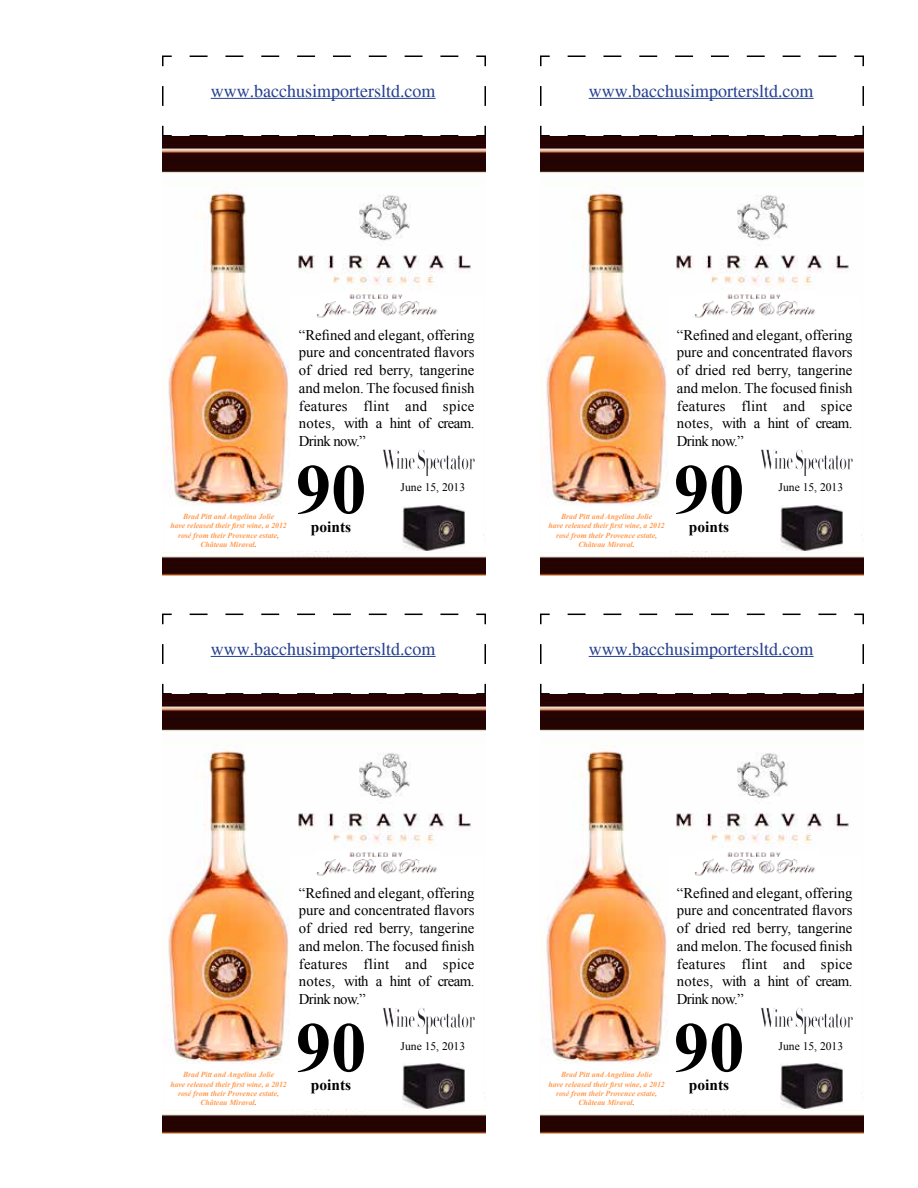
<style>
.page{position:relative;width:918px;height:1188px;background:#fff}
.page>*{position:absolute;margin:0;border:0;box-sizing:border-box;transform-origin:0 0}
.t1{font:700 70.8px "Times New Roman";color:#000}
.t2{font:18px "Times";color:#25408f}
.t3{font:700 15.45px "Times New Roman";color:#000}
.t4{font:14.85px/17.7px "Times New Roman";letter-spacing:.02em;color:#000;text-align:justify}
.t5{font:11.55px "Times New Roman";color:#000}
.t6{font:italic 700 7.65px/9.3px "Times New Roman";color:#ff984a;text-align:center}
.s1{color:#e75d2f}
</style>
<div class="page">
<svg style="left:162px;top:55px;width:324px;height:81px"></svg>
<hr style="left:211px;top:98px;width:225px;height:1px;background:#25408f">
<img style="left:162px;top:136px;width:324px;height:440px">
<div style="left:290px;top:297px;width:193px;height:254px;background:#fff"></div>
<div style="left:164px;top:506px;width:193px;height:45px;background:#fff"></div>
<img style="left:418px;top:450px;width:29px;height:7px">
<img style="left:402px;top:505px;width:63px;height:46px">
<img style="left:316px;top:293px;width:124px;height:25px">
<svg style="left:540px;top:55px;width:324px;height:81px"></svg>
<hr style="left:589px;top:98px;width:225px;height:1px;background:#25408f">
<img style="left:540px;top:136px;width:324px;height:440px">
<div style="left:668px;top:297px;width:193px;height:254px;background:#fff"></div>
<div style="left:542px;top:506px;width:193px;height:45px;background:#fff"></div>
<img style="left:796px;top:450px;width:29px;height:7px">
<img style="left:780px;top:505px;width:63px;height:46px">
<img style="left:694px;top:293px;width:124px;height:25px">
<svg style="left:162px;top:613px;width:324px;height:82px"></svg>
<hr style="left:211px;top:656px;width:225px;height:1px;background:#25408f">
<img style="left:162px;top:695px;width:324px;height:439px">
<div style="left:290px;top:855px;width:193px;height:254px;background:#fff"></div>
<div style="left:164px;top:1064px;width:193px;height:45px;background:#fff"></div>
<img style="left:418px;top:1007px;width:29px;height:8px">
<img style="left:402px;top:1063px;width:63px;height:46px">
<img style="left:316px;top:851px;width:124px;height:25px">
<svg style="left:540px;top:613px;width:324px;height:82px"></svg>
<hr style="left:589px;top:656px;width:225px;height:1px;background:#25408f">
<img style="left:540px;top:695px;width:324px;height:439px">
<div style="left:668px;top:855px;width:193px;height:254px;background:#fff"></div>
<div style="left:542px;top:1064px;width:193px;height:45px;background:#fff"></div>
<img style="left:796px;top:1007px;width:29px;height:8px">
<img style="left:780px;top:1063px;width:63px;height:46px">
<img style="left:694px;top:851px;width:124px;height:25px">
<p class="t2" style="left:211px;top:80px;width:226px">www.bacchusimportersltd.com</p>
<p class="t2" style="left:589px;top:80px;width:226px">www.bacchusimportersltd.com</p>
<p class="t6" style="left:170px;top:512px;width:118px">Brad Pitt and Angelina Jolie<br>have released their first wine, a 2012 rosé from their Provence estate,<br>Château Miraval<span class="s1">.</span></p>
<p class="t4" style="left:299px;top:325px;width:177px">“Refined and elegant, offering pure and concentrated flavors of dried red berry, tangerine and melon. The focused finish features flint and spice notes, with a hint of cream.<br>Drink now.”</p>
<h1 class="t1" style="left:296px;top:440px;width:72px">90</h1>
<p class="t3" style="left:311px;top:516px;width:42px">points</p>
<p class="t5" style="left:401px;top:480px;width:66px">June 15, 2013</p>
<p class="t6" style="left:548px;top:512px;width:118px">Brad Pitt and Angelina Jolie<br>have released their first wine, a 2012 rosé from their Provence estate,<br>Château Miraval<span class="s1">.</span></p>
<p class="t4" style="left:677px;top:325px;width:177px">“Refined and elegant, offering pure and concentrated flavors of dried red berry, tangerine and melon. The focused finish features flint and spice notes, with a hint of cream.<br>Drink now.”</p>
<h1 class="t1" style="left:674px;top:440px;width:72px">90</h1>
<p class="t3" style="left:689px;top:516px;width:42px">points</p>
<p class="t5" style="left:779px;top:480px;width:66px">June 15, 2013</p>
<p class="t2" style="left:211px;top:638px;width:226px">www.bacchusimportersltd.com</p>
<p class="t2" style="left:589px;top:638px;width:226px">www.bacchusimportersltd.com</p>
<p class="t6" style="left:170px;top:1070px;width:118px">Brad Pitt and Angelina Jolie<br>have released their first wine, a 2012 rosé from their Provence estate,<br>Château Miraval<span class="s1">.</span></p>
<p class="t4" style="left:299px;top:884px;width:177px">“Refined and elegant, offering pure and concentrated flavors of dried red berry, tangerine and melon. The focused finish features flint and spice notes, with a hint of cream.<br>Drink now.”</p>
<h1 class="t1" style="left:296px;top:999px;width:72px">90</h1>
<p class="t3" style="left:311px;top:1074px;width:42px">points</p>
<p class="t5" style="left:401px;top:1038px;width:66px">June 15, 2013</p>
<p class="t6" style="left:548px;top:1070px;width:118px">Brad Pitt and Angelina Jolie<br>have released their first wine, a 2012 rosé from their Provence estate,<br>Château Miraval<span class="s1">.</span></p>
<p class="t4" style="left:677px;top:884px;width:177px">“Refined and elegant, offering pure and concentrated flavors of dried red berry, tangerine and melon. The focused finish features flint and spice notes, with a hint of cream.<br>Drink now.”</p>
<h1 class="t1" style="left:674px;top:999px;width:72px">90</h1>
<p class="t3" style="left:689px;top:1074px;width:42px">points</p>
<p class="t5" style="left:779px;top:1038px;width:66px">June 15, 2013</p>
</div>
